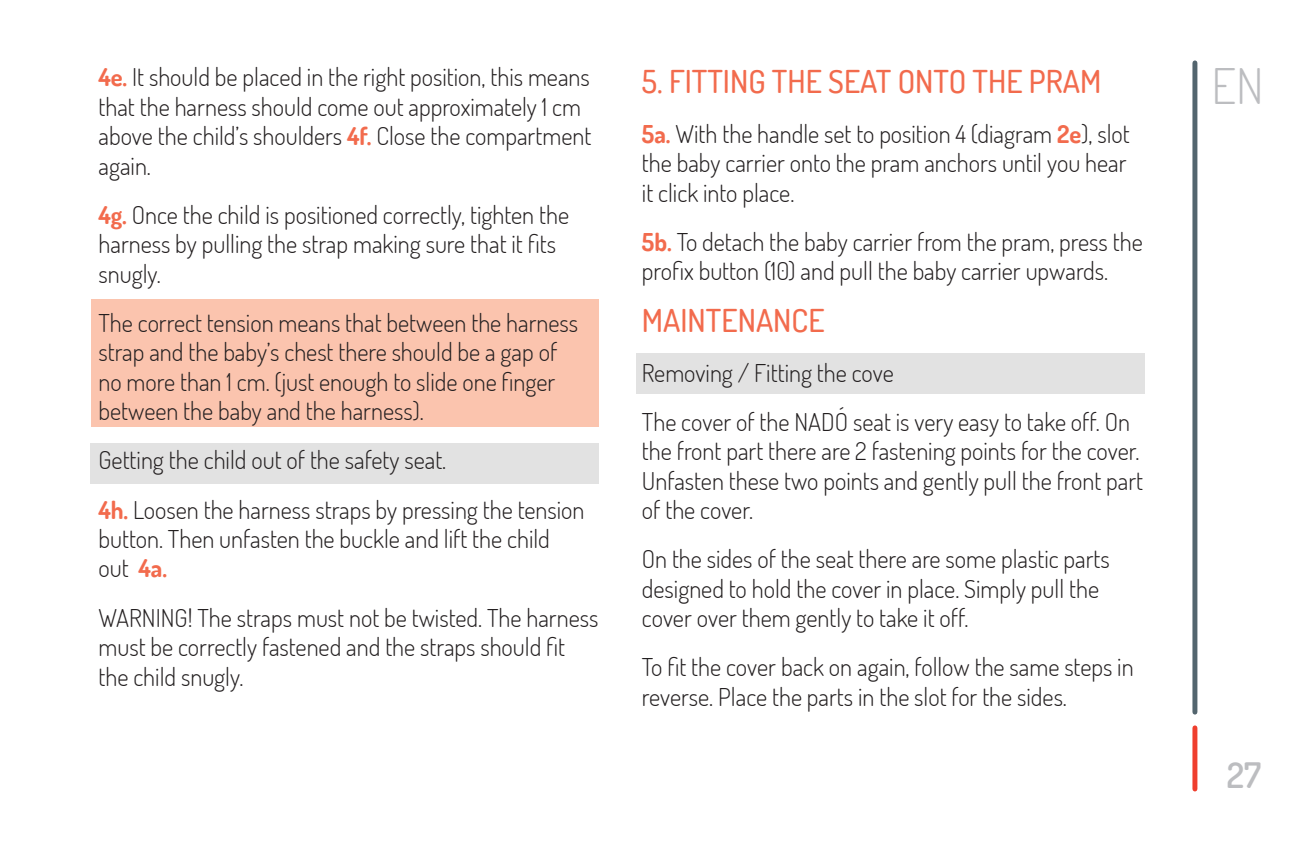
<style>
.page{position:relative;width:1295px;height:848px;background:#fff}
.page>*{position:absolute;margin:0;border:0;box-sizing:border-box;transform-origin:0 0}
.t1{font:300 49px "Dosis";color:#bcbdc0}
.t2{font:600 35px "Dosis";color:#bcbdc0}
.texto{font:500 31.5px "Dosis";color:#f26b4d}
.titulo_apartados{font:500 31.5px "Dosis";color:#f26b4d}
.texto-2{font:300 24.5px/29.4px "Dosis";color:#231f20}
.s1{font-weight:700;color:#f26b4d}
</style>
<div class="page">
<div style="left:1192px;top:63px;width:5px;height:649px;background:#53656e"></div>
<div style="left:1192px;top:728px;width:5px;height:61px;background:#ef3e2e"></div>
<div style="left:91px;top:443px;width:508px;height:41px;background:#e2e2e2"></div>
<div style="left:636px;top:353px;width:508px;height:41px;background:#e2e2e2"></div>
<div style="left:92px;top:299px;width:507px;height:128px;background:#fbc4ae"></div>
<p class="texto-2" style="left:98px;top:62px;width:494px"><span class="s1">4e.</span> It should be placed in the right position, this means that the harness should come out approximately 1 cm above the child’s shoulders <span class="s1">4f.</span> Close the compartment again.</p>
<p class="texto-2" style="left:98px;top:199px;width:472px"><span class="s1">4g.</span> Once the child is positioned correctly, tighten the harness by pulling the strap making sure that it fits snugly.</p>
<p class="texto-2" style="left:98px;top:307px;width:481px">The correct tension means that between the harness strap and the baby’s chest there should be a gap of no more than 1 cm. (just enough to slide one finger between the baby and the harness).</p>
<p class="texto-2" style="left:98px;top:445px;width:349px">Getting the child out of the safety seat.</p>
<p class="texto-2" style="left:98px;top:494px;width:487px"><span class="s1">4h.</span> Loosen the harness straps by pressing the tension button. Then unfasten the buckle and lift the child out <span class="s1">4a.</span></p>
<p class="texto-2" style="left:98px;top:602px;width:501px">WARNING! The straps must not be twisted. The harness must be correctly fastened and the straps should fit the child snugly.</p>
<p class="texto" style="left:642px;top:61px;width:461px">5. FITTING THE SEAT ONTO THE PRAM</p>
<p class="texto-2" style="left:642px;top:118px;width:489px"><span class="s1">5a.</span> With the handle set to position 4 (diagram <span class="s1">2e</span>), slot the baby carrier onto the pram anchors until you hear it click into place.</p>
<p class="texto-2" style="left:642px;top:226px;width:502px"><span class="s1">5b.</span> To detach the baby carrier from the pram, press the profix button (10) and pull the baby carrier upwards.</p>
<p class="titulo_apartados" style="left:642px;top:300px;width:184px">MAINTENANCE</p>
<p class="texto-2" style="left:642px;top:357px;width:253px">Removing / Fitting the cove</p>
<p class="texto-2" style="left:642px;top:406px;width:503px">The cover of the NADÓ seat is very easy to take off. On the front part there are 2 fastening points for the cover.<br>Unfasten these two points and gently pull the front part of the cover.</p>
<p class="texto-2" style="left:642px;top:544px;width:469px">On the sides of the seat there are some plastic parts designed to hold the cover in place. Simply pull the cover over them gently to take it off.</p>
<p class="texto-2" style="left:642px;top:652px;width:493px">To fit the cover back on again, follow the same steps in reverse. Place the parts in the slot for the sides.</p>
<h1 class="t1" style="left:1211px;top:54px;width:54px">EN</h1>
<h2 class="t2" style="left:1227px;top:752px;width:36px">27</h2>
</div>
